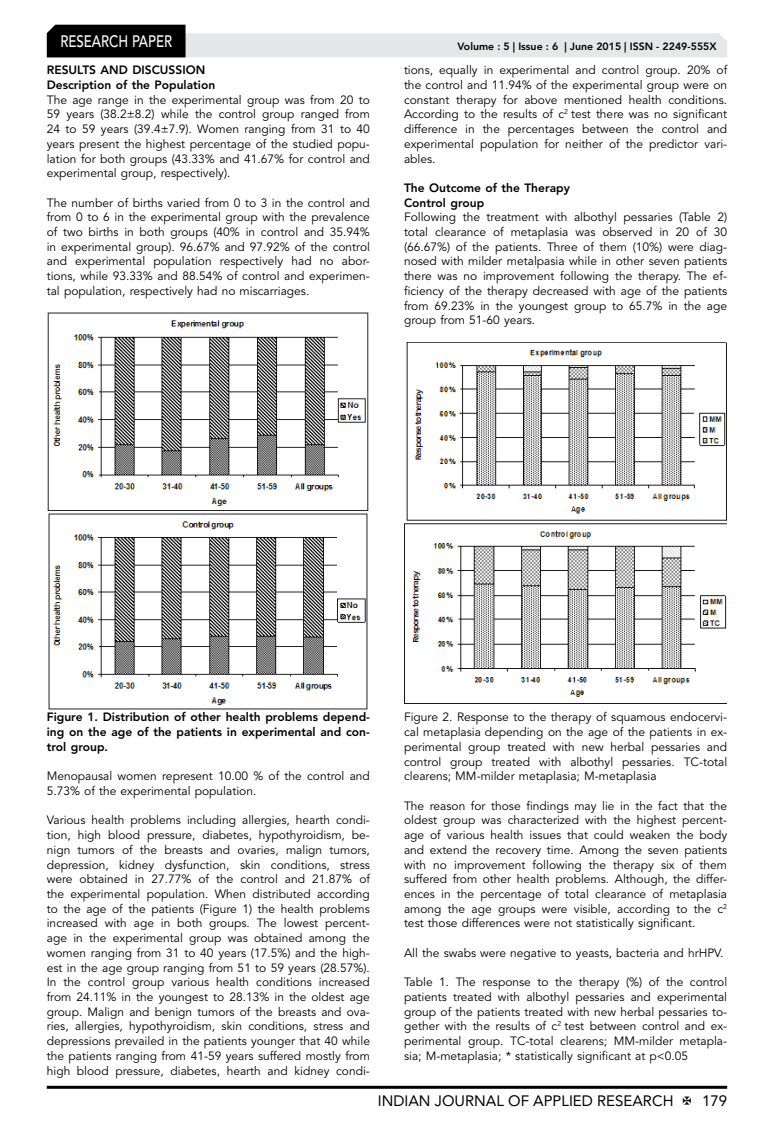
<style>
.page{position:relative;width:774px;height:1136px;background:#fff}
.page>*{position:absolute;margin:0;border:0;box-sizing:border-box;transform-origin:0 0}
.t1{font:500 16.5px "Avenir LT Std";color:#fff;scale:.8 1}
.t2{font:15px "Avenir LT Std";color:#000}
.t3{font:12px/14.7px "Avenir LT Std";color:#000;text-align:justify}
.t4{font:800 12px/14.7px "Avenir LT Std";color:#000}
.t5{font:800 10.5px "Avenir LT Std";color:#000}
</style>
<div class="page">
<hr style="left:47px;top:1085px;width:680px;height:3px;background:#000">
<svg style="left:47px;top:25px;width:680px;height:32px"></svg>
<img style="left:47px;top:312px;width:322px;height:398px">
<img style="left:404px;top:342px;width:323px;height:361px">
<h1 class="t1" style="left:60px;top:32px;width:139px">RESEARCH PAPER</h1>
<p class="t4" style="left:47px;top:63px;width:170px">RESULTS AND DISCUSSION<br>Description of the Population</p>
<p class="t3" style="left:47px;top:92px;width:325px">The age range in the experimental group was from 20 to 59 years (38.2±8.2) while the control group ranged from 24 to 59 years (39.4±7.9). Women ranging from 31 to 40 years present the highest percentage of the studied popu&shy;lation for both groups (43.33% and 41.67% for control and experimental group, respectively).</p>
<p class="t3" style="left:47px;top:195px;width:325px">The number of births varied from 0 to 3 in the control and from 0 to 6 in the experimental group with the prevalence of two births in both groups (40% in control and 35.94% in experimental group). 96.67% and 97.92% of the control and experimental population respectively had no abor&shy;tions, while 93.33% and 88.54% of control and experimen&shy;tal population, respectively had no miscarriages.</p>
<p class="t5" style="left:457px;top:41px;width:261px">Volume : 5 | Issue : 6 | June 2015 | ISSN - 2249-555X</p>
<p class="t3" style="left:404px;top:63px;width:325px">tions, equally in experimental and control group. 20% of the control and 11.94% of the experimental group were on constant therapy for above mentioned health conditions.<br>According to the results of c<sup>2</sup> test there was no significant difference in the percentages between the control and experimental population for neither of the predictor vari&shy;ables.</p>
<p class="t4" style="left:404px;top:180px;width:167px">The Outcome of the Therapy<br>Control group</p>
<p class="t3" style="left:404px;top:210px;width:325px">Following the treatment with albothyl pessaries (Table 2) total clearance of metaplasia was observed in 20 of 30 (66.67%) of the patients. Three of them (10%) were diag&shy;nosed with milder metalpasia while in other seven patients there was no improvement following the therapy. The ef&shy;ficiency of the therapy decreased with age of the patients from 69.23% in the youngest group to 65.7% in the age group from 51-60 years.</p>
<p class="t4" style="left:47px;top:710px;width:325px;text-align:justify">Figure 1. Distribution of other health problems depend&shy;ing on the age of the patients in experimental and con&shy;trol group.</p>
<p class="t3" style="left:47px;top:769px;width:325px">Menopausal women represent 10.00 % of the control and<br>5.73% of the experimental population.</p>
<p class="t3" style="left:47px;top:813px;width:325px">Various health problems including allergies, hearth condi&shy;tion, high blood pressure, diabetes, hypothyroidism, be&shy;nign tumors of the breasts and ovaries, malign tumors, depression, kidney dysfunction, skin conditions, stress were obtained in 27.77% of the control and 21.87% of the experimental population. When distributed according to the age of the patients (Figure 1) the health problems increased with age in both groups. The lowest percent&shy;age in the experimental group was obtained among the women ranging from 31 to 40 years (17.5%) and the high&shy;est in the age group ranging from 51 to 59 years (28.57%).<br>In the control group various health conditions increased from 24.11% in the youngest to 28.13% in the oldest age group. Malign and benign tumors of the breasts and ova&shy;ries, allergies, hypothyroidism, skin conditions, stress and depressions prevailed in the patients younger that 40 while the patients ranging from 41-59 years suffered mostly from high blood pressure, diabetes, hearth and kidney condi-</p>
<p class="t3" style="left:404px;top:710px;width:325px">Figure 2. Response to the therapy of squamous endocervi&shy;cal metaplasia depending on the age of the patients in ex&shy;perimental group treated with new herbal pessaries and control group treated with albothyl pessaries. TC-total clearens; MM-milder metaplasia; M-metaplasia</p>
<p class="t3" style="left:404px;top:798px;width:325px">The reason for those findings may lie in the fact that the oldest group was characterized with the highest percent&shy;age of various health issues that could weaken the body and extend the recovery time. Among the seven patients with no improvement following the therapy six of them suffered from other health problems. Although, the differ&shy;ences in the percentage of total clearance of metaplasia among the age groups were visible, according to the c<sup>2 </sup>test those differences were not statistically significant.</p>
<p class="t3" style="left:404px;top:945px;width:321px">All the swabs were negative to yeasts, bacteria and hrHPV.</p>
<p class="t3" style="left:404px;top:974px;width:325px">Table 1. The response to the therapy (%) of the control patients treated with albothyl pessaries and experimental group of the patients treated with new herbal pessaries to&shy;gether with the results of c<sup>2</sup> test between control and ex&shy;perimental group. TC-total clearens; MM-milder metapla&shy;sia; M-metaplasia; * statistically significant at p&lt;0.05</p>
<p class="t2" style="left:378px;top:1091px;width:297px">INDIAN JOURNAL OF APPLIED RESEARCH</p>
<p class="t2" style="left:702px;top:1091px;width:27px">179</p>
</div>
